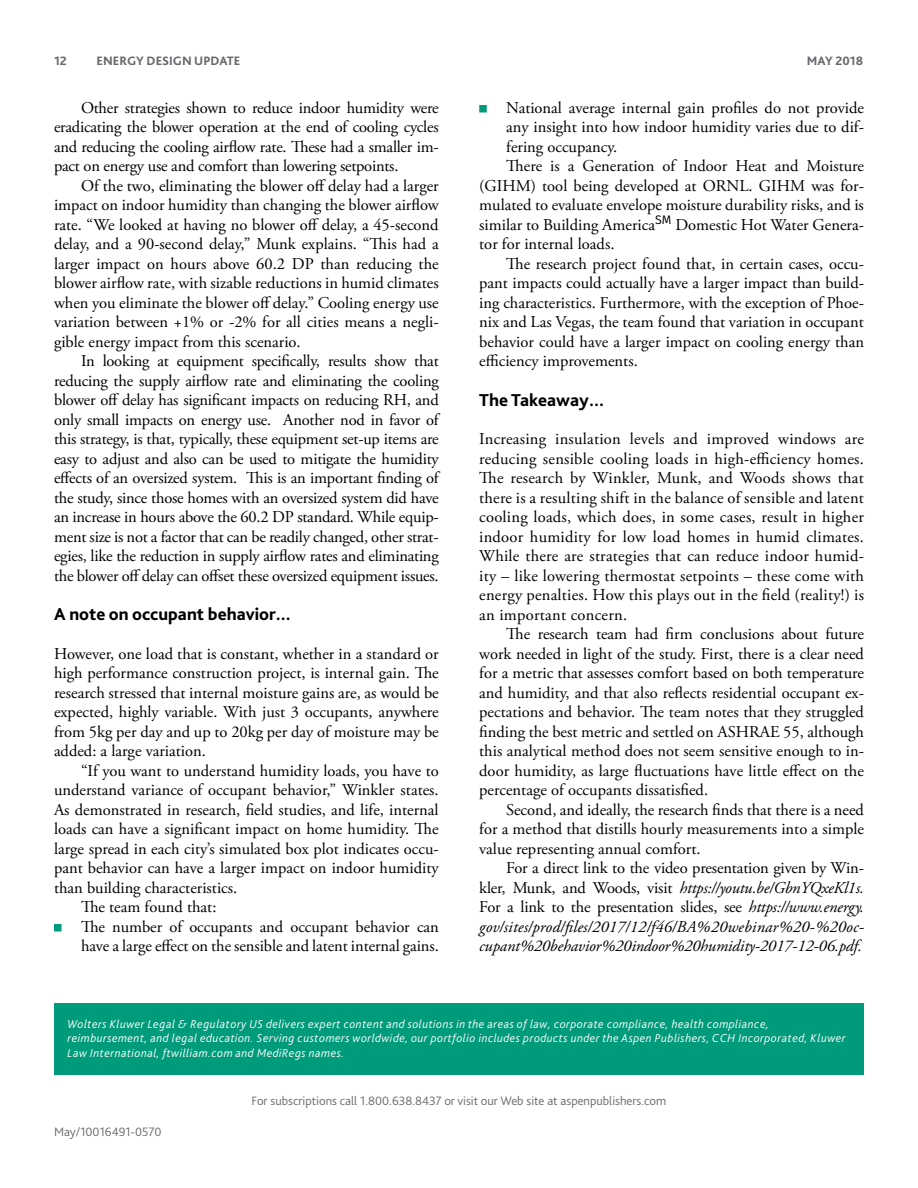
<style>
.page{position:relative;width:918px;height:1188px;background:#fff}
.page>*{position:absolute;margin:0;border:0;box-sizing:border-box;transform-origin:0 0}
.H3_A{font:800 18px "Bliss 2";color:#000}
.Body_A{font:16.5px/19.5px "Adobe Garamond Pro";color:#000;text-align:justify}
.Body_A_F{font:16.5px/19.5px "Adobe Garamond Pro";color:#000;text-align:justify}
.Body_A-2{font:italic 16.5px/19.5px "Adobe Garamond Pro";letter-spacing:-.01em;color:#000;text-align:justify}
.Bullet_A_i{font:16.5px/19.5px "Adobe Garamond Pro";letter-spacing:-.005em;color:#000}
.t1{font:300 12.75px "Bliss 2";color:#696a6d}
.t2{font:800 12.75px "Bliss 2";color:#696a6d}
.t3{font:italic 300 12px/14.4px "Bliss 2";letter-spacing:.04em;color:#fff}
.s1{font-style:normal}
</style>
<div class="page">
<div style="left:54px;top:1003px;width:810px;height:72px;background:#009b7a"></div>
<div style="left:54px;top:924px;width:8px;height:8px;background:#009b7a"></div>
<div style="left:479px;top:105px;width:8px;height:7px;background:#009b7a"></div>
<p class="t2" style="left:54px;top:53px;width:14px">12</p>
<p class="t2" style="left:97px;top:53px;width:145px">ENERGY DESIGN UPDATE</p>
<p class="t2" style="left:807px;top:53px;width:58px">MAY 2018</p>
<p class="Body_A" style="left:54px;top:98px;width:386px;text-indent:27px">Other strategies shown to reduce indoor humidity were eradicating the blower operation at the end of cooling cycles and reducing the cooling airflow rate. These had a smaller im&shy;pact on energy use and comfort than lowering setpoints.</p>
<p class="Body_A" style="left:54px;top:176px;width:386px;text-indent:27px">Of the two, eliminating the blower off delay had a larger impact on indoor humidity than changing the blower airflow rate. “We looked at having no blower off delay, a 45-second delay, and a 90-second delay,” Munk explains. “This had a larger impact on hours above 60.2 DP than reducing the blower airflow rate, with sizable reductions in humid climates when you eliminate the blower off delay.” Cooling energy use variation between +1% or -2% for all cities means a negli&shy;gible energy impact from this scenario.</p>
<p class="Body_A" style="left:54px;top:352px;width:386px;text-indent:27px">In looking at equipment specifically, results show that reducing the supply airflow rate and eliminating the cooling blower off delay has significant impacts on reducing RH, and only small impacts on energy use. Another nod in favor of this strategy, is that, typically, these equipment set-up items are easy to adjust and also can be used to mitigate the humidity effects of an oversized system. This is an important finding of the study, since those homes with an oversized system did have an increase in hours above the 60.2 DP standard. While equip&shy;ment size is not a factor that can be readily changed, other strat&shy;egies, like the reduction in supply airflow rates and eliminating the blower off delay can offset these oversized equipment issues.</p>
<p class="H3_A" style="left:54px;top:603px;width:239px">A note on occupant behavior…</p>
<p class="Body_A_F" style="left:54px;top:644px;width:386px">However, one load that is constant, whether in a standard or high performance construction project, is internal gain. The research stressed that internal moisture gains are, as would be expected, highly variable. With just 3 occupants, anywhere from 5kg per day and up to 20kg per day of moisture may be added: a large variation.</p>
<p class="Body_A" style="left:54px;top:761px;width:386px;text-indent:27px">“If you want to understand humidity loads, you have to understand variance of occupant behavior,” Winkler states.<br>As demonstrated in research, field studies, and life, internal loads can have a significant impact on home humidity. The large spread in each city’s simulated box plot indicates occu&shy;pant behavior can have a larger impact on indoor humidity than building characteristics.</p>
<p class="Body_A" style="left:81px;top:898px;width:137px">The team found that:</p>
<p class="Bullet_A_i" style="left:81px;top:917px;width:359px">The number of occupants and occupant behavior can have a large effect on the sensible and latent internal gains.</p>
<p class="Bullet_A_i" style="left:506px;top:98px;width:359px;text-align:justify">National average internal gain profiles do not provide any insight into how indoor humidity varies due to dif&shy;fering occupancy.</p>
<p class="Body_A" style="left:479px;top:157px;width:386px;text-indent:27px">There is a Generation of Indoor Heat and Moisture (GIHM) tool being developed at ORNL. GIHM was for&shy;mulated to evaluate envelope moisture durability risks, and is similar to Building America<sup>SM</sup> Domestic Hot Water Genera&shy;tor for internal loads.</p>
<p class="Body_A" style="left:479px;top:254px;width:386px;text-indent:27px">The research project found that, in certain cases, occu&shy;pant impacts could actually have a larger impact than build&shy;ing characteristics. Furthermore, with the exception of Phoe&shy;nix and Las Vegas, the team found that variation in occupant behavior could have a larger impact on cooling energy than efficiency improvements.</p>
<p class="H3_A" style="left:479px;top:389px;width:127px">The Takeaway…</p>
<p class="Body_A_F" style="left:479px;top:430px;width:386px">Increasing insulation levels and improved windows are reducing sensible cooling loads in high-efficiency homes.<br>The research by Winkler, Munk, and Woods shows that there is a resulting shift in the balance of sensible and latent cooling loads, which does, in some cases, result in higher indoor humidity for low load homes in humid climates.<br>While there are strategies that can reduce indoor humid&shy;ity – like lowering thermostat setpoints – these come with energy penalties. How this plays out in the field (reality!) is an important concern.</p>
<p class="Body_A" style="left:479px;top:625px;width:386px;text-indent:27px">The research team had firm conclusions about future work needed in light of the study. First, there is a clear need for a metric that assesses comfort based on both temperature and humidity, and that also reflects residential occupant ex&shy;pectations and behavior. The team notes that they struggled finding the best metric and settled on ASHRAE 55, although this analytical method does not seem sensitive enough to in&shy;door humidity, as large fluctuations have little effect on the percentage of occupants dissatisfied.</p>
<p class="Body_A" style="left:479px;top:800px;width:386px;text-indent:27px">Second, and ideally, the research finds that there is a need for a method that distills hourly measurements into a simple value representing annual comfort.</p>
<p class="Body_A-2" style="left:479px;top:858px;width:386px;text-indent:27px"><span class="s1">For a direct link to the video presentation given by Win&shy;kler, Munk, and Woods, visit</span> https://youtu.be/GbnYQxeKl1s.<br><span class="s1">For a link to the presentation slides, see</span> https://www.energy. gov/sites/prod/files/2017/12/f46/BA%20webinar%20-%20oc&shy;cupant%20behavior%20indoor%20humidity-2017-12-06.pdf.</p>
<p class="t3" style="left:68px;top:1016px;width:780px">Wolters Kluwer Legal &amp; Regulatory US delivers expert content and solutions in the areas of law, corporate compliance, health compliance, reimbursement, and legal education. Serving customers worldwide, our portfolio includes products under the Aspen Publishers, CCH Incorporated, Kluwer<br>Law International, ftwilliam.com and MediRegs names.</p>
<p class="t1" style="left:252px;top:1093px;width:416px">For subscriptions call 1.800.638.8437 or visit our Web site at aspenpublishers.com</p>
<p class="t1" style="left:54px;top:1124px;width:109px">May/10016491-0570</p>
</div>
